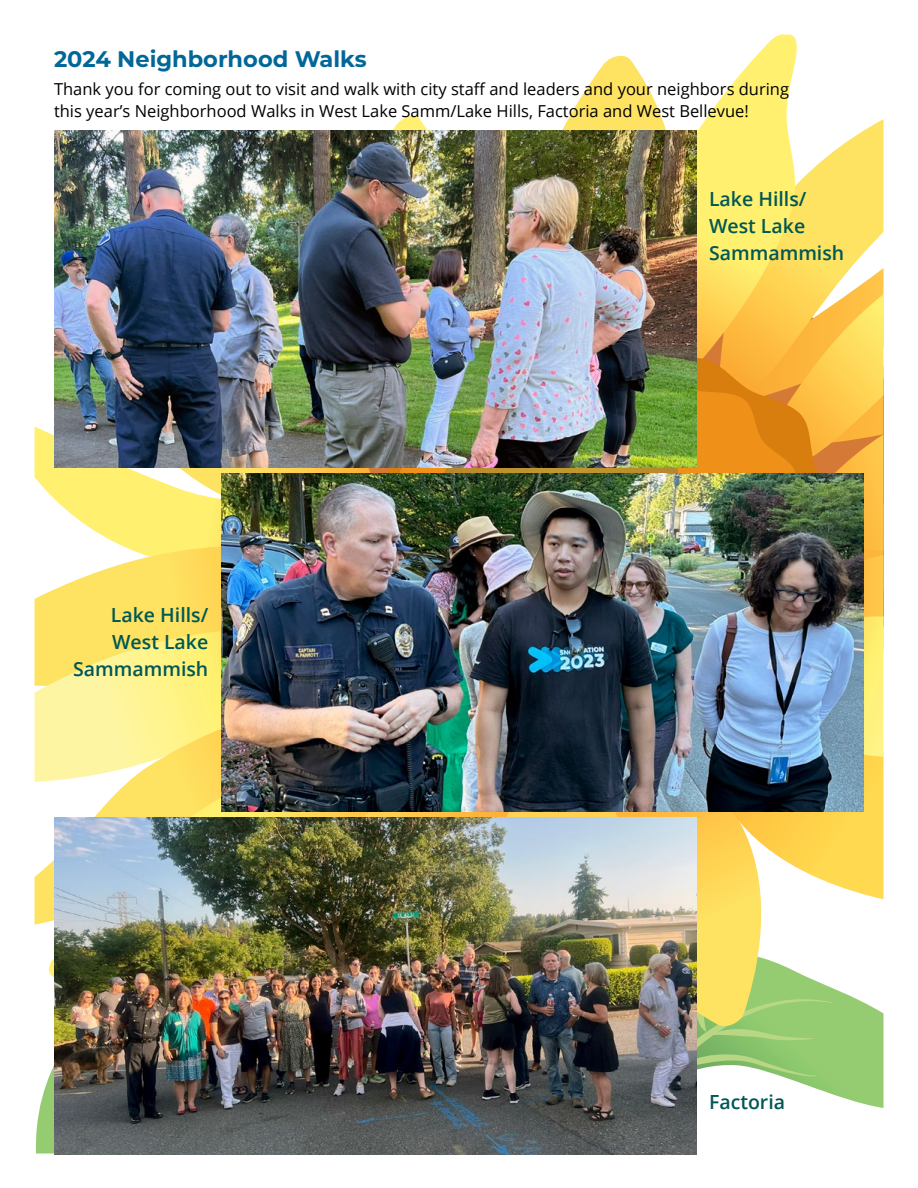
<style>
.page{position:relative;width:918px;height:1188px;background:#fff}
.page>*{position:absolute;margin:0;border:0;box-sizing:border-box;transform-origin:0 0}
.headline{font:700 22.5px "Montserrat";color:#006798}
.photo_caption_last_page{font:600 19.5px/27px "Open Sans";color:#005754}
.Paragraph_text{font:16.5px/22.5px "Open Sans";color:#000}
</style>
<div class="page">
<svg style="left:35px;top:1065px;width:19px;height:89px"></svg>
<svg style="left:773px;top:961px;width:111px;height:147px"></svg>
<svg style="left:697px;top:966px;width:136px;height:142px"></svg>
<svg style="left:364px;top:116px;width:157px;height:15px"></svg>
<svg style="left:632px;top:811px;width:141px;height:218px;background:#e9dd6f"></svg>
<svg style="left:34px;top:427px;width:267px;height:119px"></svg>
<svg style="left:34px;top:546px;width:187px;height:82px"></svg>
<svg style="left:34px;top:628px;width:187px;height:61px;background:#feeb77"></svg>
<svg style="left:34px;top:689px;width:187px;height:236px;background:#fef49e"></svg>
<svg style="left:45px;top:729px;width:188px;height:249px"></svg>
<svg style="left:803px;top:119px;width:81px;height:149px"></svg>
<svg style="left:682px;top:34px;width:121px;height:234px"></svg>
<svg style="left:521px;top:56px;width:161px;height:75px"></svg>
<svg style="left:406px;top:468px;width:274px;height:6px;background:#ae872c"></svg>
<svg style="left:688px;top:268px;width:196px;height:631px;background:#f7c250"></svg>
<img style="left:54px;top:131px;width:643px;height:337px">
<img style="left:221px;top:474px;width:643px;height:337px">
<img style="left:54px;top:817px;width:643px;height:337px">
<h2 class="headline" style="left:54px;top:43px;width:314px">2024 Neighborhood Walks</h2>
<p class="Paragraph_text" style="left:54px;top:77px;width:737px">Thank you for coming out to visit and walk with city staff and leaders and your neighbors during this year’s Neighborhood Walks in West Lake Samm/Lake Hills, Factoria and West Bellevue!</p>
<p class="photo_caption_last_page" style="left:73px;top:601px;width:137px;text-align:right">Lake Hills/<br>West Lake<br>Sammammish</p>
<p class="photo_caption_last_page" style="left:709px;top:185px;width:137px">Lake Hills/<br>West Lake<br>Sammammish</p>
<p class="photo_caption_last_page" style="left:709px;top:1088px;width:78px">Factoria</p>
</div>
